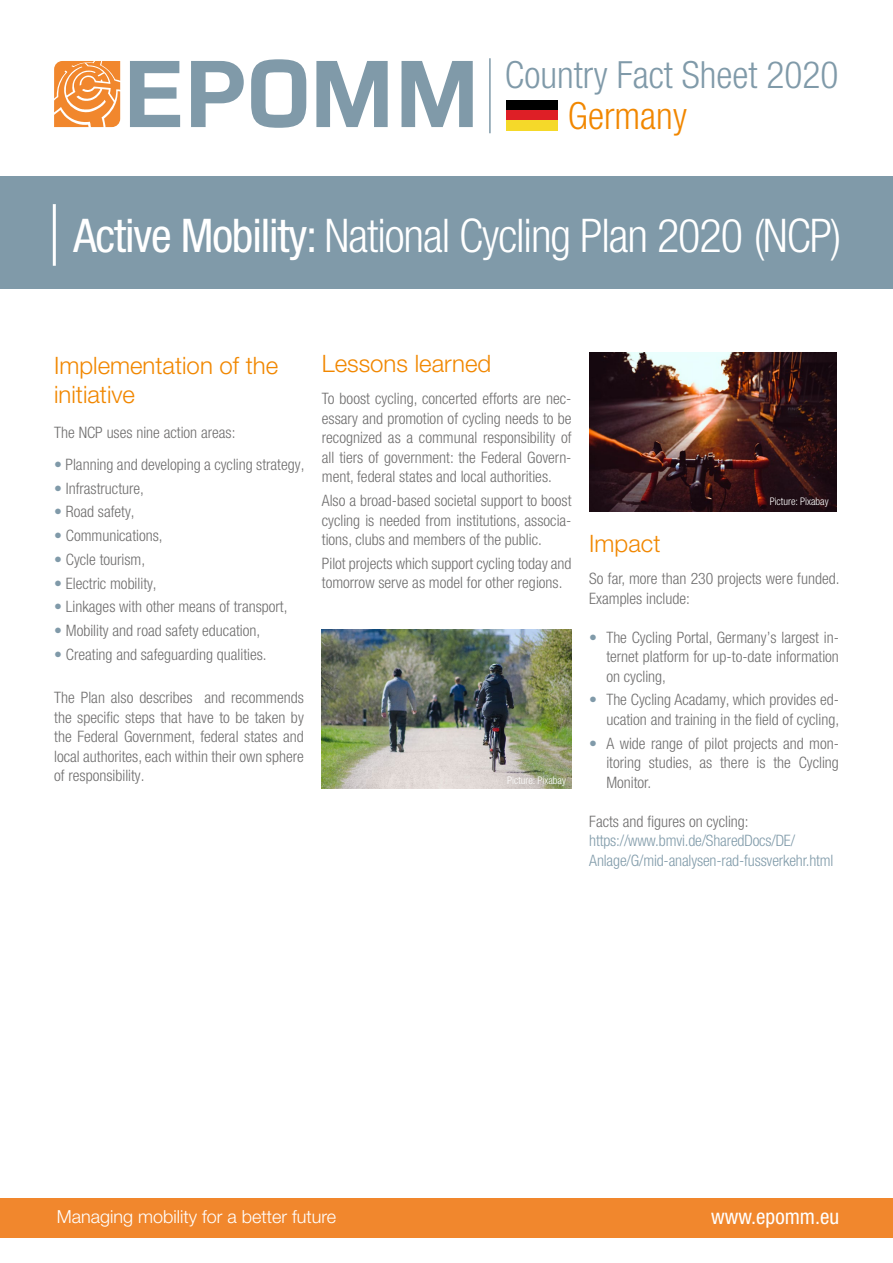
<style>
.page{position:relative;width:893px;height:1263px;background:#fff}
.page>*{position:absolute;margin:0;border:0;box-sizing:border-box;transform-origin:0 0}
.t1{font:300 condensed 46.5px "Helvetica Neue LT Pro";letter-spacing:-.025em;color:#fff}
.t2{font:300 condensed 37.5px "Helvetica Neue LT Pro";color:#809aa9}
.t3{font:300 condensed 37.5px "Helvetica Neue LT Pro";color:#f18700}
.t4{font:300 24px/28.8px "Helvetica Neue LT Pro";color:#f18700}
.t5{font:condensed 21px "Helvetica Neue LT Pro";color:#fff}
.t6{font:300 18px "Helvetica Neue LT Pro";color:#fff}
.t7{font:300 condensed 15.75px/19.5px "Helvetica Neue LT Pro";color:#706f6f;text-align:justify}
.t8{font:300 condensed 15.75px/19.5px "Helvetica Neue LT Pro";letter-spacing:-.01em;color:#829caa}
.t9{font:300 condensed 10.5px "Helvetica Neue LT Pro";color:#fff}
.s1{font-weight:400}
.s2{color:#809aa9}
</style>
<div class="page">
<div style="left:0;top:176px;width:893px;height:113px;background:#809aa9"></div>
<div style="left:0;top:1198px;width:893px;height:39px;background:#f1872d"></div>
<svg style="left:130px;top:61px;width:50px;height:66px"></svg>
<svg style="left:191px;top:61px;width:53px;height:66px"></svg>
<svg style="left:251px;top:59px;width:55px;height:69px"></svg>
<svg style="left:316px;top:61px;width:72px;height:66px"></svg>
<svg style="left:402px;top:61px;width:71px;height:66px"></svg>
<svg style="left:54px;top:61px;width:66px;height:66px;background:#f39c53"></svg>
<hr style="left:53px;top:204px;width:3px;height:62px;background:#fff">
<hr style="left:489px;top:58px;width:2px;height:75px;background:#809aa9">
<img style="left:322px;top:629px;width:249px;height:159px">
<img style="left:589px;top:353px;width:248px;height:159px">
<div style="left:506px;top:101px;width:52px;height:10px;background:#000"></div>
<div style="left:506px;top:111px;width:52px;height:10px;background:#de1f26"></div>
<div style="left:506px;top:121px;width:52px;height:10px;background:#f5d929"></div>
<h2 class="t2" style="left:505px;top:53px;width:335px">Country Fact Sheet 2020</h2>
<h2 class="t3" style="left:568px;top:94px;width:120px">Germany</h2>
<h1 class="t1" style="left:73px;top:209px;width:769px"><span class="s1">Active Mobility:</span> National Cycling Plan 2020 (NCP)</h1>
<h3 class="t4" style="left:54px;top:351px;width:226px">Implementation of the initiative</h3>
<p class="t7" style="left:54px;top:422px;width:183px">The NCP uses nine action areas:</p>
<p class="t7" style="left:54px;top:454px;width:252px"><span class="s2">•</span> Planning and developing a cycling strategy,</p>
<p class="t7" style="left:54px;top:478px;width:91px"><span class="s2">•</span> Infrastructure,</p>
<p class="t7" style="left:54px;top:502px;width:82px"><span class="s2">•</span> Road safety,</p>
<p class="t7" style="left:54px;top:526px;width:110px"><span class="s2">•</span> Communications,</p>
<p class="t7" style="left:54px;top:549px;width:92px"><span class="s2">•</span> Cycle tourism,</p>
<p class="t7" style="left:54px;top:573px;width:104px"><span class="s2">•</span> Electric mobility,</p>
<p class="t7" style="left:54px;top:597px;width:235px"><span class="s2">•</span> Linkages with other means of transport,</p>
<p class="t7" style="left:54px;top:621px;width:208px"><span class="s2">•</span> Mobility and road safety education,</p>
<p class="t7" style="left:54px;top:644px;width:214px"><span class="s2">•</span> Creating and safeguarding qualities.</p>
<p class="t7" style="left:54px;top:688px;width:251px">The Plan also describes and recommends the specific steps that have to be taken by the Federal Government, federal states and local authorites, each within their own sphere of responsibility.</p>
<h3 class="t4" style="left:322px;top:349px;width:171px">Lessons learned</h3>
<p class="t7" style="left:322px;top:389px;width:251px">To boost cycling, concerted efforts are nec&shy;essary and promotion of cycling needs to be recognized as a communal responsibility of all tiers of government: the Federal Govern&shy;ment, federal states and local authorities.</p>
<p class="t7" style="left:322px;top:491px;width:251px">Also a broad-based societal support to boost cycling is needed from institutions, associa&shy;tions, clubs and members of the public.</p>
<p class="t7" style="left:322px;top:553px;width:251px">Pilot projects which support cycling today and tomorrow serve as model for other regions.</p>
<p class="t9" style="left:507px;top:774px;width:60px">Picture: Pixabay</p>
<p class="t9" style="left:770px;top:495px;width:60px">Picture: Pixabay</p>
<h3 class="t4" style="left:589px;top:528px;width:73px">Impact</h3>
<p class="t7" style="left:589px;top:569px;width:252px">So far, more than 230 projects were funded.<br>Examples include:</p>
<p class="t7" style="left:606px;top:627px;width:234px;text-indent:-17px"><span class="s2">•</span> The Cycling Portal, Germany’s largest in&shy;ternet platform for up-to-date information on cycling,</p>
<p class="t7" style="left:589px;top:690px;width:251px;text-align:right"><span class="s2">•</span> The Cycling Acadamy, which provides ed&shy;ucation and training in the field of cycling,</p>
<p class="t7" style="left:606px;top:733px;width:234px;text-indent:-17px"><span class="s2">•</span> A wide range of pilot projects and mon&shy;itoring studies, as there is the Cycling Monitor.</p>
<p class="t7" style="left:589px;top:811px;width:161px">Facts and figures on cycling:</p>
<p class="t8" style="left:589px;top:831px;width:246px">https://www.bmvi.de/SharedDocs/DE/<br>Anlage/G/mid-analysen-rad-fussverkehr.html</p>
<p class="t6" style="left:57px;top:1206px;width:281px">Managing mobility for a better future</p>
<h3 class="t5" style="left:711px;top:1204px;width:129px">www.epomm.eu</h3>
</div>
